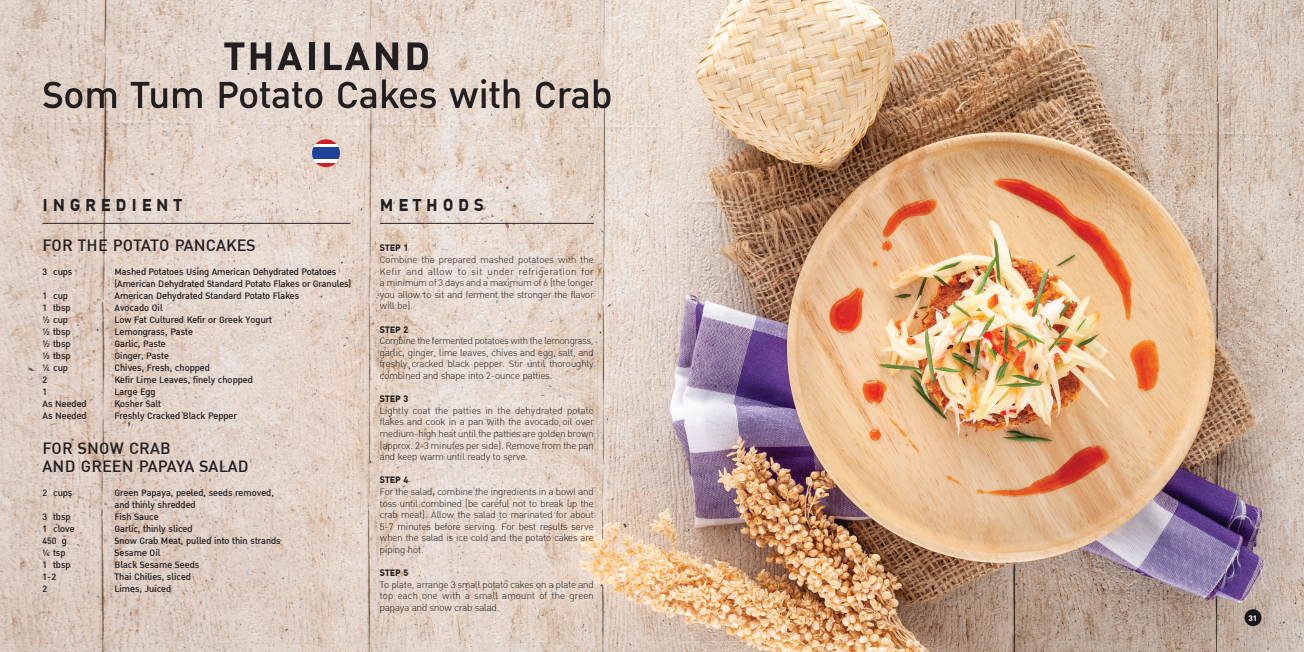
<style>
.page{position:relative;width:1304px;height:652px;background:#fff}
.page>*{position:absolute;margin:0;border:0;box-sizing:border-box;transform-origin:0 0}
.ค_าปร_ยาย{font:700 55px "DB Ozone X";letter-spacing:.05em;color:#231f20}
.ค_าปร_ยาย-2{font:500 52px "DB Ozone X";letter-spacing:.005em;color:#231f20}
.t1{font:700 24px "DB Ozone X";letter-spacing:.2em;color:#231f20}
.ค_าปร_ยาย-3{font:500 23px "DB Ozone X";letter-spacing:.01em;color:#231f20}
.t2{font:300 13px/11.6px "DB Ozone X";color:#231f20;text-align:justify}
.t3{font:500 13px "DB Ozone X";color:#231f20}
.ค_าปร_ยาย-4{font:700 13px "DB Ozone X";color:#231f20}
.t4{font:700 11px "DB Ozone X";color:#fff;scale:1.05 1}
</style>
<div class="page">
<img style="left:0;top:0;width:1304px;height:652px">
<hr style="left:43px;top:223px;width:308px;height:1px;background:#231f20">
<hr style="left:380px;top:223px;width:214px;height:1px;background:#231f20">
<div style="left:1244px;top:609px;width:17px;height:17px;background:#1a171c;border-radius:50%"></div>
<div style="left:312px;top:153px;width:28px;height:14px;background:#fff"></div>
<svg style="left:312px;top:143px;width:28px;height:4px"></svg>
<svg style="left:312px;top:139px;width:28px;height:4px"></svg>
<svg style="left:312px;top:163px;width:28px;height:4px"></svg>
<div style="left:312px;top:147px;width:28px;height:12px;background:#204299"></div>
<p class="ค_าปร_ยาย" style="left:224px;top:25px;width:208px">THAILAND</p>
<p class="ค_าปร_ยาย-2" style="left:43px;top:65px;width:571px">Som Tum Potato Cakes with Crab</p>
<p class="t1" style="left:43px;top:191px;width:141px">INGREDIENT</p>
<p class="ค_าปร_ยาย-3" style="left:43px;top:232px;width:214px">FOR THE POTATO PANCAKES</p>
<p class="t3" style="left:43px;top:265px;width:31px">3 cups</p>
<p class="t3" style="left:115px;top:265px;width:223px">Mashed Potatoes Using American Dehydrated Potatoes</p>
<p class="t3" style="left:115px;top:277px;width:238px">(American Dehydrated Standard Potato Flakes or Granules)</p>
<p class="t3" style="left:43px;top:289px;width:27px">1 cup</p>
<p class="t3" style="left:115px;top:289px;width:186px">American Dehydrated Standard Potato Flakes</p>
<p class="t3" style="left:43px;top:301px;width:30px">1 tbsp</p>
<p class="t3" style="left:115px;top:301px;width:50px">Avocado Oil</p>
<p class="t3" style="left:43px;top:313px;width:27px">½ cup</p>
<p class="t3" style="left:115px;top:313px;width:159px">Low Fat Cultured Kefir or Greek Yogurt</p>
<p class="t3" style="left:43px;top:325px;width:30px">½ tbsp</p>
<p class="t3" style="left:115px;top:325px;width:80px">Lemongrass, Paste</p>
<p class="t3" style="left:43px;top:337px;width:30px">½ tbsp</p>
<p class="t3" style="left:115px;top:337px;width:53px">Garlic, Paste</p>
<p class="t3" style="left:43px;top:349px;width:30px">½ tbsp</p>
<p class="t3" style="left:115px;top:349px;width:56px">Ginger, Paste</p>
<p class="t3" style="left:43px;top:361px;width:27px">¼ cup</p>
<p class="t3" style="left:115px;top:361px;width:97px">Chives, Fresh, chopped</p>
<p class="t3" style="left:43px;top:373px;width:6px">2</p>
<p class="t3" style="left:115px;top:373px;width:140px">Kefir Lime Leaves, finely chopped</p>
<p class="t3" style="left:43px;top:385px;width:6px">1</p>
<p class="t3" style="left:115px;top:385px;width:43px">Large Egg</p>
<p class="t3" style="left:43px;top:397px;width:46px">As Needed</p>
<p class="t3" style="left:115px;top:397px;width:48px">Kosher Salt</p>
<p class="t3" style="left:43px;top:409px;width:46px">As Needed</p>
<p class="t3" style="left:115px;top:409px;width:124px">Freshly Cracked Black Pepper</p>
<p class="ค_าปร_ยาย-3" style="left:43px;top:435px;width:130px">FOR SNOW CRAB</p>
<p class="ค_าปร_ยาย-3" style="left:43px;top:453px;width:208px">AND GREEN PAPAYA SALAD</p>
<p class="t3" style="left:43px;top:485px;width:31px">2 cups</p>
<p class="t3" style="left:115px;top:485px;width:161px">Green Papaya, peeled, seeds removed,</p>
<p class="t3" style="left:115px;top:497px;width:83px">and thinly shredded</p>
<p class="t3" style="left:43px;top:509px;width:30px">3 tbsp</p>
<p class="t3" style="left:115px;top:509px;width:46px">Fish Sauce</p>
<p class="t3" style="left:43px;top:521px;width:34px">1 clove</p>
<p class="t3" style="left:115px;top:521px;width:80px">Garlic, thinly sliced</p>
<p class="t3" style="left:43px;top:533px;width:26px">450 g</p>
<p class="t3" style="left:115px;top:533px;width:168px">Snow Crab Meat, pulled into thin strands</p>
<p class="t3" style="left:43px;top:545px;width:25px">¼ tsp</p>
<p class="t3" style="left:115px;top:545px;width:47px">Sesame Oil</p>
<p class="t3" style="left:43px;top:557px;width:30px">1 tbsp</p>
<p class="t3" style="left:115px;top:557px;width:86px">Black Sesame Seeds</p>
<p class="t3" style="left:43px;top:569px;width:15px">1-2</p>
<p class="t3" style="left:115px;top:569px;width:78px">Thai Chilies, sliced</p>
<p class="t3" style="left:43px;top:581px;width:6px">2</p>
<p class="t3" style="left:115px;top:581px;width:58px">Limes, Juiced</p>
<p class="t1" style="left:380px;top:191px;width:105px">METHODS</p>
<p class="ค_าปร_ยาย-4" style="left:380px;top:241px;width:30px">STEP 1</p>
<p class="t2" style="left:380px;top:254px;width:215px">Combine the prepared mashed potatoes with the Kefir and allow to sit under refrigeration for a minimum of 3 days and a maximum of 6 (the longer you allow to sit and ferment the stronger the flavor will be).</p>
<p class="ค_าปร_ยาย-4" style="left:380px;top:322px;width:30px">STEP 2</p>
<p class="t2" style="left:380px;top:335px;width:215px">Combine the fermented potatoes with the lemongrass, garlic, ginger, lime leaves, chives and egg, salt, and freshly cracked black pepper. Stir until thoroughly combined and shape into 2-ounce patties.</p>
<p class="ค_าปร_ยาย-4" style="left:380px;top:391px;width:30px">STEP 3</p>
<p class="t2" style="left:380px;top:405px;width:215px">Lightly coat the patties in the dehydrated potato flakes and cook in a pan with the avocado oil over medium-high heat until the patties are golden brown (approx. 2-3 minutes per side). Remove from the pan and keep warm until ready to serve.</p>
<p class="ค_าปร_ยาย-4" style="left:380px;top:473px;width:30px">STEP 4</p>
<p class="t2" style="left:380px;top:486px;width:215px">For the salad, combine the ingredients in a bowl and toss until combined (be careful not to break up the crab meat). Allow the salad to marinated for about 5-7 minutes before serving. For best results serve when the salad is ice cold and the potato cakes are piping hot.</p>
<p class="ค_าปร_ยาย-4" style="left:380px;top:565px;width:30px">STEP 5</p>
<p class="t2" style="left:380px;top:579px;width:215px">To plate, arrange 3 small potato cakes on a plate and top each one with a small amount of the green papaya and snow crab salad.</p>
<p class="t4" style="left:1249px;top:612px;width:10px">31</p>
</div>
